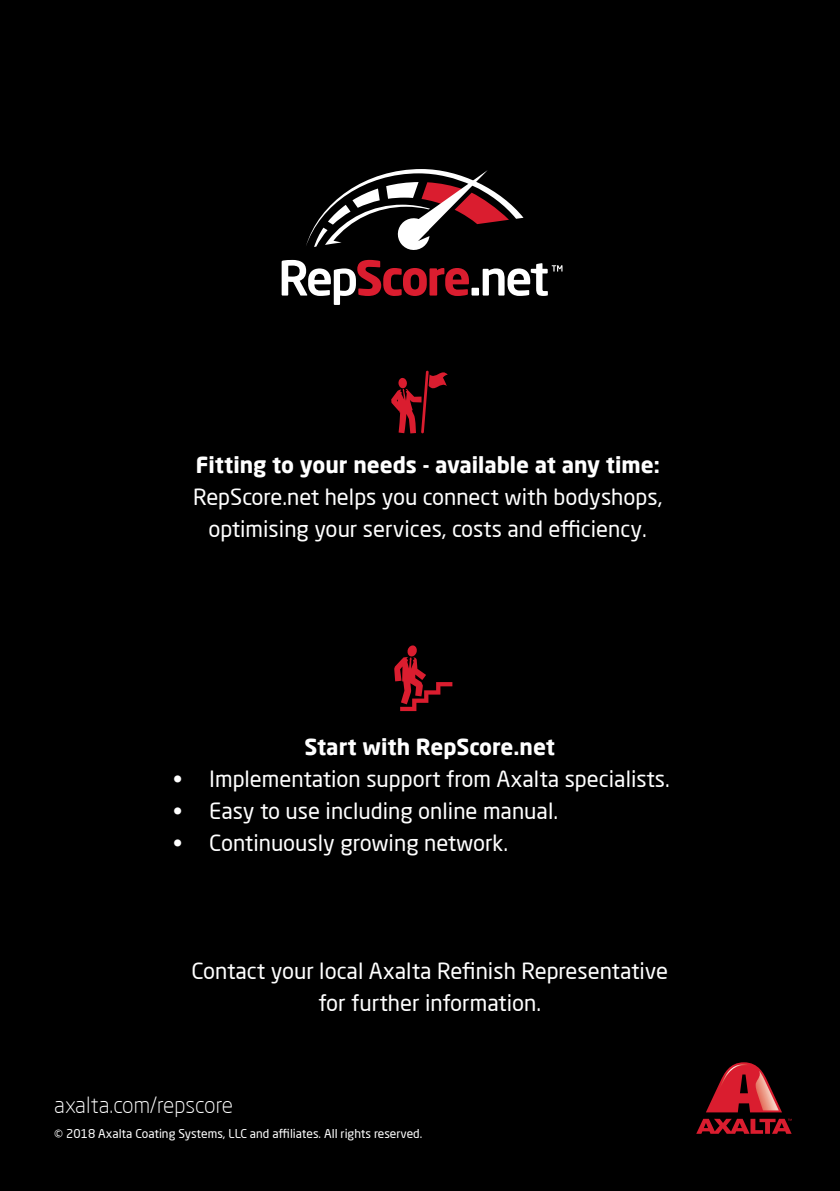
<style>
.page{position:relative;width:840px;height:1191px;background:#fff}
.page>*{position:absolute;margin:0;border:0;box-sizing:border-box;transform-origin:0 0}
.t1{font:22px/32px "Neo Sans Pro";color:#fff;text-align:center}
.t2{font:700 22px "Neo Sans Pro";color:#fff}
.t3{font:300 22px "Neo Sans Pro";color:#fff}
.t4{font:12px "Neo Sans Pro";color:#fff}
</style>
<div class="page">
<div style="left:0;top:0;width:839px;height:1191px;background:#000"></div>
<svg style="left:696px;top:1062px;width:95px;height:71px"></svg>
<svg style="left:306px;top:169px;width:217px;height:81px"></svg>
<svg style="left:281px;top:260px;width:281px;height:45px"></svg>
<svg style="left:391px;top:370px;width:56px;height:63px"></svg>
<svg style="left:394px;top:645px;width:58px;height:66px"></svg>
<p class="t2" style="left:195px;top:451px;width:465px">Fitting to your needs - available at any time:</p>
<p class="t1" style="left:193px;top:481px;width:470px">RepScore.net helps you connect with bodyshops, optimising your services, costs and efficiency.</p>
<p class="t2" style="left:304px;top:732px;width:252px">Start with RepScore.net</p>
<p class="t1" style="left:173px;top:762px;width:498px">• Implementation support from Axalta specialists.</p>
<p class="t1" style="left:173px;top:794px;width:386px">• Easy to use including online manual.</p>
<p class="t1" style="left:173px;top:826px;width:336px">• Continuously growing network.</p>
<p class="t1" style="left:191px;top:954px;width:478px">Contact your local Axalta Refinish Representative for further information.</p>
<p class="t3" style="left:54px;top:1091px;width:180px">axalta.com/repscore</p>
<p class="t4" style="left:54px;top:1126px;width:369px">© 2018 Axalta Coating Systems, LLC and affiliates. All rights reserved.</p>
</div>
